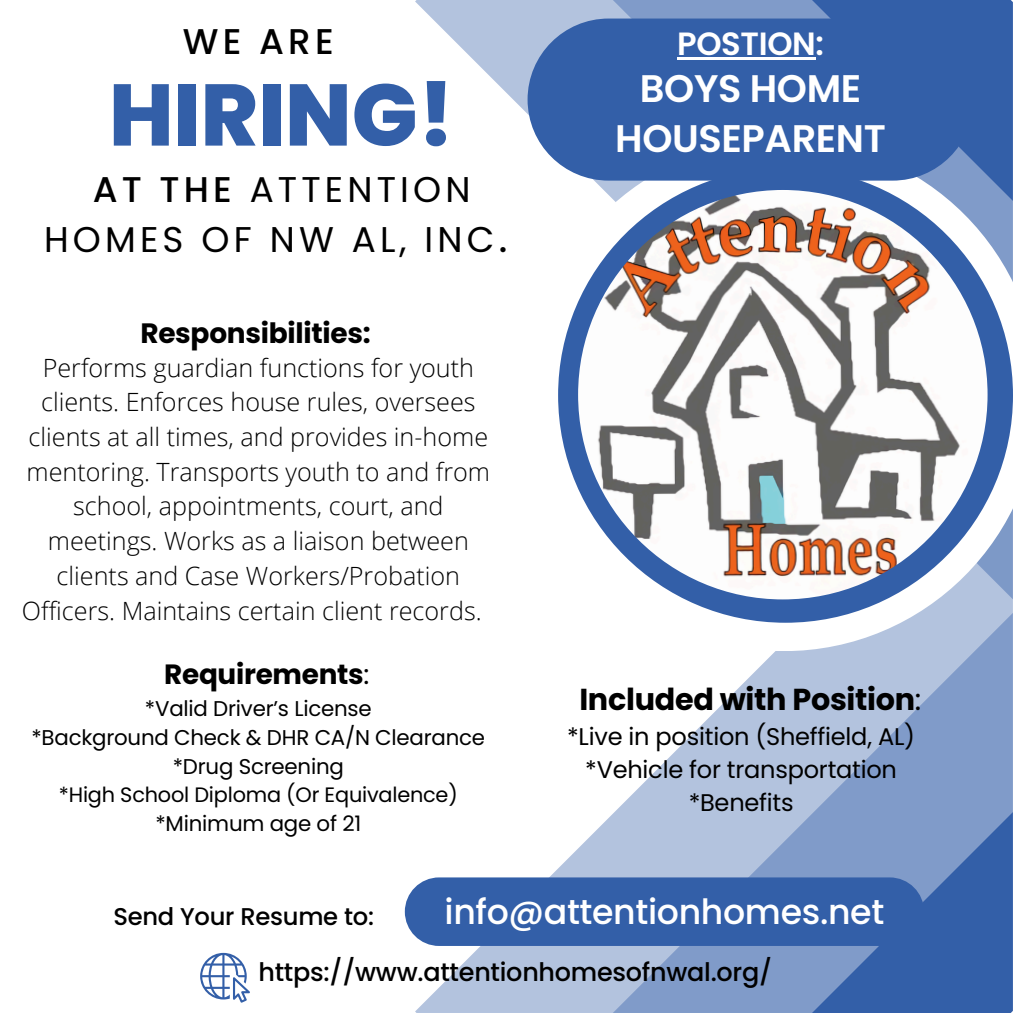
<style>
.page{position:relative;width:1013px;height:1013px;background:#fff}
.page>*{position:absolute;margin:0;border:0;box-sizing:border-box;transform-origin:0 0}
.t1{font:800 87.12px "Poppins";color:#335fa8}
.t2{font:600 38.38px/49.8px "Poppins";letter-spacing:-.01em;color:#fff;text-align:center}
.t3{font:35.75px/49.8px "Poppins";letter-spacing:.115em;color:#000;text-align:center}
.t4{font:500 35.75px "Poppins";color:#000}
.t5{font:500 34.75px "Poppins";letter-spacing:-.01em;color:#fff}
.t6{font:600 32.12px "Poppins";letter-spacing:-.01em;color:#fff}
.t7{font:700 30.25px "Poppins";letter-spacing:-.01em;color:#000}
.t8{font:700 28px "Poppins";letter-spacing:-.01em;color:#000}
.t9{font:700 27.88px "Poppins";letter-spacing:-.01em;color:#000}
.t10{font:500 25.5px "Poppins";letter-spacing:-.01em;color:#000}
.t11{font:300 25.12px/34.8px "Open Sans";color:#000;text-align:center}
.t12{font:500 24.25px "Poppins";letter-spacing:-.01em;color:#000}
.t13{font:24px "Poppins";letter-spacing:-.01em;color:#000}
.t14{font:21.38px "Poppins";letter-spacing:-.01em;color:#000}
.t15{font:20.88px "Poppins";letter-spacing:-.01em;color:#000}
.s1{font-weight:500}
.s2{font-weight:400}
</style>
<div class="page">
<svg style="left:415px;top:815px;width:197px;height:197px;fill:#b3c3de"></svg>
<svg style="left:612px;top:651px;width:400px;height:361px;background:#acbedb"></svg>
<svg style="left:811px;top:811px;width:201px;height:201px;background:#5478b6"></svg>
<svg style="left:415px;top:0;width:197px;height:114px;fill:#b3c3de"></svg>
<svg style="left:612px;top:0;width:199px;height:19px;background:#809bc9"></svg>
<div style="left:811px;top:0;width:201px;height:139px;background:#335fa8"></div>
<svg style="left:558px;top:139px;width:454px;height:512px"></svg>
<div style="left:558px;top:168px;width:454px;height:454px;background:#335fa8;border-radius:50%"></div>
<img style="left:578px;top:190px;width:409px;height:409px;border-radius:50%">
<div style="left:527px;top:19px;width:446px;height:162px;background:#335fa8;border-radius:81px"></div>
<div style="left:405px;top:877px;width:519px;height:68px;background:#335fa8;border-radius:34px"></div>
<svg style="left:200px;top:952px;width:50px;height:50px"></svg>
<hr style="left:677px;top:57px;width:138px;height:3px;background:#fff">
<h2 class="t4" style="left:183px;top:16px;width:152px">WE ARE</h2>
<h2 class="t1" style="left:109px;top:54px;width:347px">HIRING!</h2>
<p class="t3" style="left:44px;top:164px;width:465px"><span class="s1">AT THE</span> ATTENTION<br>HOMES OF NW AL, INC<span class="s1">.</span></p>
<p class="t8" style="left:140px;top:314px;width:232px">Responsibilities:</p>
<p class="t11" style="left:22px;top:349px;width:469px">Performs guardian functions for youth clients. Enforces house rules, oversees clients at all times, and provides in-home mentoring. Transports youth to and from school, appointments, court, and meetings. Works as a liaison between clients and Case Workers/Probation Officers. Maintains certain client records.</p>
<h3 class="t9" style="left:164px;top:654px;width:207px">Requirements<span class="s2">:</span></h3>
<h5 class="t14" style="left:145px;top:693px;width:228px">*Valid Driver’s License</h5>
<p class="t14" style="left:31px;top:722px;width:455px">*Background Check &amp; DHR CA/N Clearance</p>
<p class="t14" style="left:173px;top:751px;width:173px">*Drug Screening</p>
<p class="t15" style="left:59px;top:780px;width:400px">*High School Diploma (Or Equivalence)</p>
<p class="t14" style="left:155px;top:808px;width:207px">*Minimum age of 21</p>
<p class="t6" style="left:677px;top:21px;width:148px">POSTION:</p>
<p class="t2" style="left:615px;top:64px;width:272px">BOYS HOME<br>HOUSEPARENT</p>
<p class="t7" style="left:579px;top:677px;width:343px">Included with Position<span class="s2">:</span></p>
<p class="t13" style="left:567px;top:720px;width:349px">*Live in position (Sheffield, AL)</p>
<p class="t13" style="left:585px;top:752px;width:313px">*Vehicle for transportation</p>
<h4 class="t13" style="left:688px;top:785px;width:106px">*Benefits</h4>
<p class="t12" style="left:113px;top:899px;width:262px">Send Your Resume to:</p>
<p class="t5" style="left:444px;top:887px;width:441px">info@attentionhomes.net</p>
<h1 class="t10" style="left:258px;top:954px;width:515px">https://www.attentionhomesofnwal.org/</h1>
</div>
